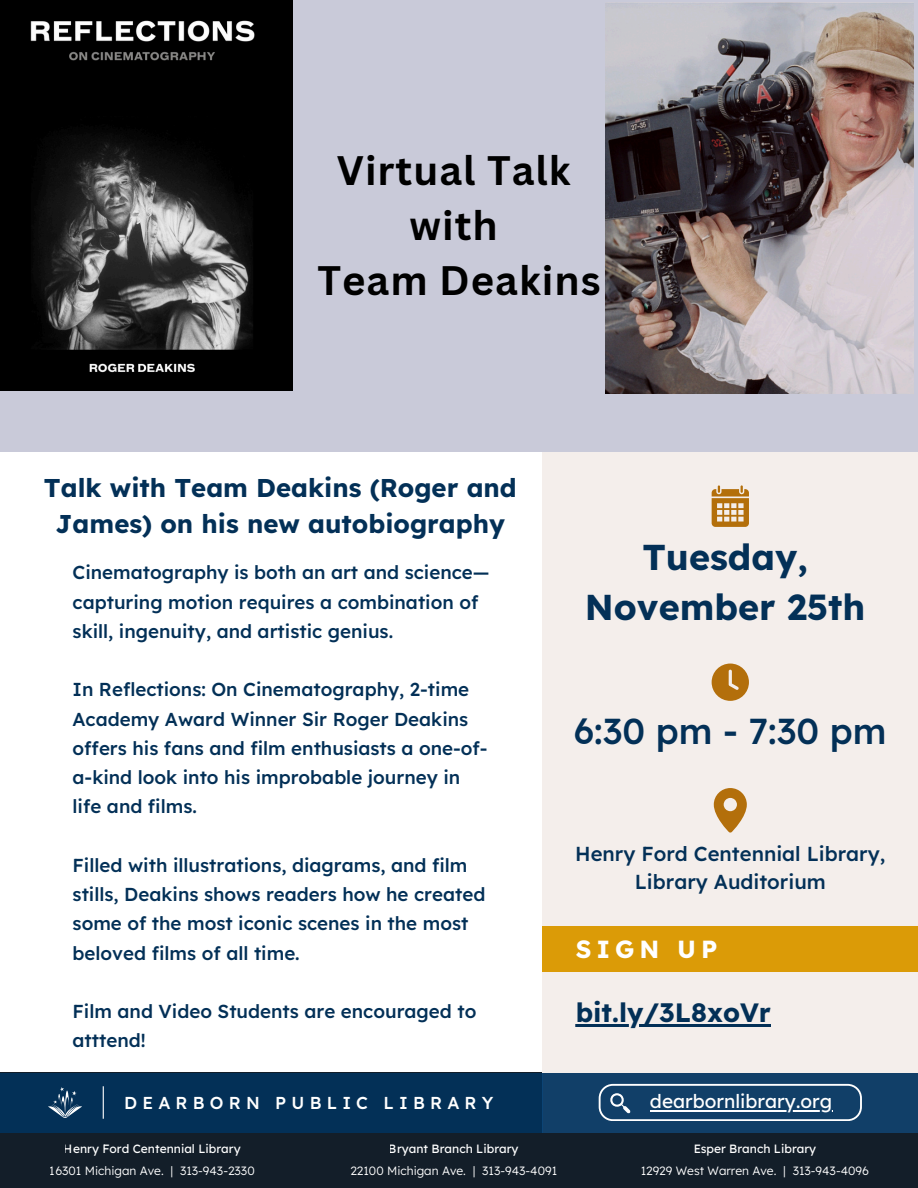
<style>
.page{position:relative;width:918px;height:1188px;background:#fff}
.page>*{position:absolute;margin:0;border:0;box-sizing:border-box;transform-origin:0 0}
.t1{font:700 40.05px/55.2px "Canva Sans";letter-spacing:.025em;color:#000;text-align:center}
.t2{font:700 36px/49.5px "Lexend";color:#033057;text-align:center}
.t3{font:500 36px "Lexend";color:#033057}
.t4{font:700 26.55px "Lexend";color:#033057}
.t5{font:700 25.8px/36px "Lexend";color:#033057;text-align:center}
.t6{font:700 24.75px "Lexend";letter-spacing:.2em;color:#fff}
.t7{font:500 20.25px/28.2px "Lexend";color:#033057;text-align:center}
.t8{font:19.05px "Lexend";color:#fff}
.t9{font:500 18.75px/29.2px "Lexend";color:#033057}
.t10{font:500 17.25px "Lexend";letter-spacing:.3em;color:#fff}
.t11{font:300 12px "Lexend";color:#fff}
.t12{font:12px "Lexend";color:#fff}
</style>
<div class="page">
<div style="left:0;top:1073px;width:918px;height:115px;background:#131e29"></div>
<div style="left:543px;top:452px;width:375px;height:621px;background:#f4eeeb"></div>
<div style="left:0;top:0;width:917px;height:452px;background:#c9cad9"></div>
<div style="left:543px;top:926px;width:375px;height:46px;background:#db9b07"></div>
<svg style="left:714px;top:788px;width:32px;height:45px"></svg>
<svg style="left:712px;top:664px;width:37px;height:37px"></svg>
<svg style="left:712px;top:485px;width:37px;height:42px"></svg>
<div style="left:0;top:1073px;width:543px;height:59px;background:#033057"></div>
<div style="left:543px;top:1073px;width:375px;height:59px;background:#113f68"></div>
<svg style="left:48px;top:1087px;width:34px;height:31px"></svg>
<hr style="left:103px;top:1086px;width:1px;height:33px;background:#fff">
<svg style="left:599px;top:1084px;width:263px;height:37px"></svg>
<hr style="left:650px;top:1110px;width:182px;height:2px;background:#fff">
<img style="left:0;top:0;width:292px;height:390px">
<img style="left:606px;top:2px;width:307px;height:392px">
<hr style="left:576px;top:1024px;width:195px;height:2px;background:#033057">
<h1 class="t1" style="left:317px;top:141px;width:285px">Virtual Talk with<br>Team Deakins</h1>
<p class="t5" style="left:44px;top:470px;width:474px">Talk with Team Deakins (Roger and<br>James) on his new autobiography</p>
<h4 class="t9" style="left:73px;top:558px;width:419px">Cinematography is both an art and science— capturing motion requires a combination of skill, ingenuity, and artistic genius.</h4>
<h3 class="t9" style="left:73px;top:675px;width:417px">In Reflections: On Cinematography, 2-time Academy Award Winner Sir Roger Deakins offers his fans and film enthusiasts a one-of&shy;a-kind look into his improbable journey in life and films.</h3>
<h5 class="t9" style="left:73px;top:850px;width:414px">Filled with illustrations, diagrams, and film stills, Deakins shows readers how he created some of the most iconic scenes in the most beloved films of all time.</h5>
<p class="t9" style="left:73px;top:996px;width:405px">Film and Video Students are encouraged to atttend!</p>
<p class="t2" style="left:585px;top:532px;width:282px">Tuesday,<br>November 25th</p>
<h2 class="t3" style="left:574px;top:708px;width:314px">6:30 pm - 7:30 pm</h2>
<p class="t7" style="left:575px;top:839px;width:312px">Henry Ford Centennial Library,<br>Library Auditorium</p>
<h2 class="t6" style="left:576px;top:933px;width:143px">SIGN UP</h2>
<h3 class="t4" style="left:576px;top:996px;width:197px">bit.ly/3L8xoVr</h3>
<p class="t10" style="left:124px;top:1092px;width:371px">DEARBORN PUBLIC LIBRARY</p>
<p class="t8" style="left:650px;top:1089px;width:184px">dearbornlibrary.org</p>
<p class="t12" style="left:64px;top:1141px;width:178px">Henry Ford Centennial Library</p>
<p class="t11" style="left:50px;top:1163px;width:206px">16301 Michigan Ave. | 313-943-2330</p>
<p class="t12" style="left:389px;top:1141px;width:131px">Bryant Branch Library</p>
<p class="t11" style="left:350px;top:1163px;width:208px">22100 Michigan Ave. | 313-943-4091</p>
<p class="t12" style="left:693px;top:1141px;width:124px">Esper Branch Library</p>
<p class="t11" style="left:641px;top:1163px;width:230px">12929 West Warren Ave. | 313-943-4096</p>
</div>
